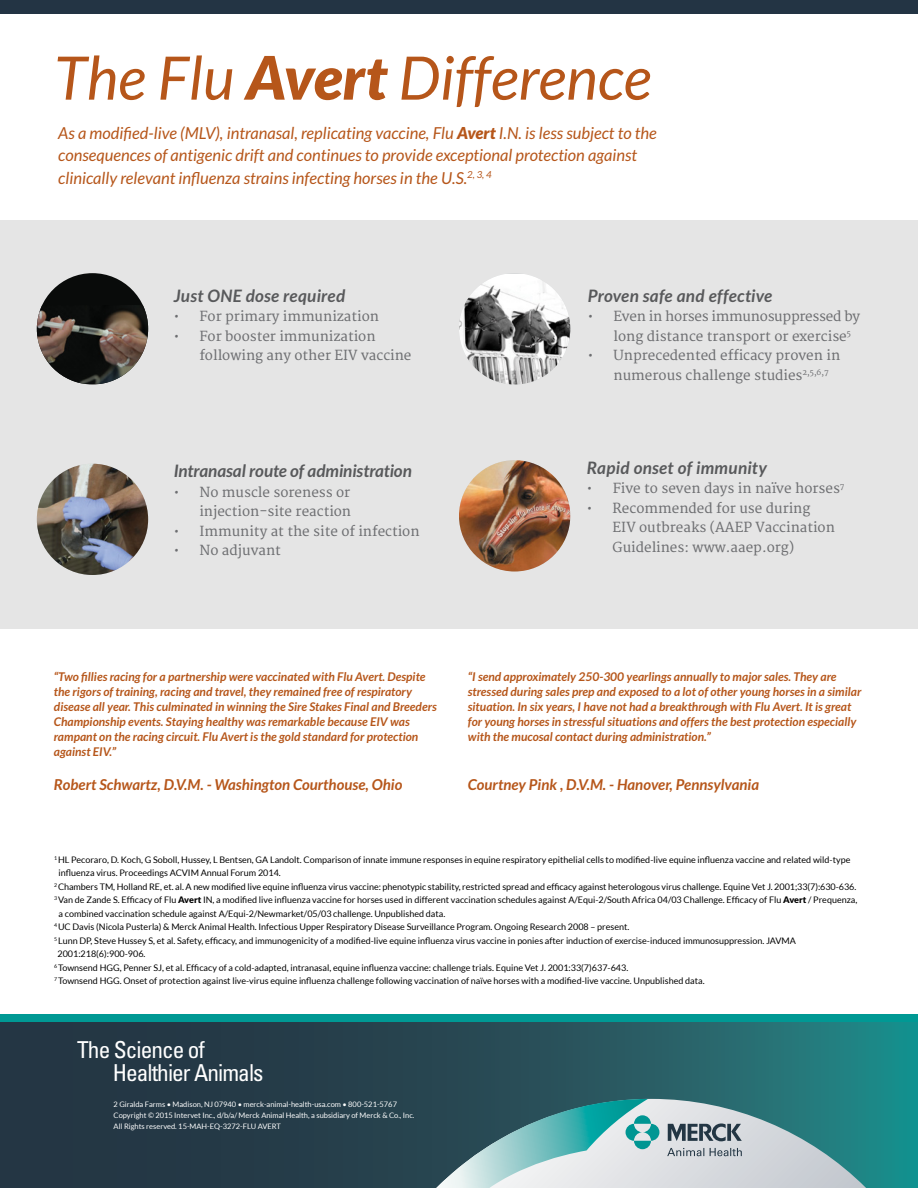
<style>
.page{position:relative;width:918px;height:1188px;background:#fff}
.page>*{position:absolute;margin:0;border:0;box-sizing:border-box;transform-origin:0 0}
.t1{font:italic 60px "Lato";color:#b6561a}
.t2{font:condensed 23.4px/22.5px "Univers";letter-spacing:-.04em;color:#fff}
.t3{font:italic 700 17.1px "Lato";letter-spacing:.005em;color:#58595b}
.t4{font:italic 16.5px/22.5px "Lato";color:#b6561a}
.t5{font:italic 700 15px "Lato";color:#b6561a}
.t6{font:13.5px/19.5px "Merriweather";color:#6d6e71}
.t7{font:13.5px "Merriweather";letter-spacing:-.02em;color:#6d6e71}
.t8{font:italic 700 12px/15px "Lato";color:#b6561a}
.t9{font:9px/13.5px "Lato";color:#000}
.t10{font:7.5px "Lato";color:#fff}
.s1{font-weight:900}
</style>
<div class="page">
<div style="left:0;top:221px;width:918px;height:408px;background:#e5e5e5"></div>
<div style="left:37px;top:273px;width:111px;height:111px;background:#090b0a;border-radius:50%"></div>
<img style="left:37px;top:305px;width:111px;height:79px">
<img style="left:37px;top:464px;width:111px;height:111px;border-radius:56px">
<img style="left:459px;top:460px;width:111px;height:112px;border-radius:56px">
<img style="left:459px;top:274px;width:111px;height:110px">
<div style="left:0;top:0;width:918px;height:14px;background:#233444"></div>
<svg style="left:0;top:1022px;width:918px;height:166px;background:#244c55"></svg>
<div style="left:0;top:1014px;width:918px;height:8px;background:#009994"></div>
<svg style="left:436px;top:1099px;width:430px;height:89px;background:#89aeb1"></svg>
<p class="t1" style="left:54px;top:45px;width:599px">The Flu <span class="s1">Avert</span> Difference</p>
<p class="t4" style="left:58px;top:122px;width:600px">As a modified-live (MLV), intranasal, replicating vaccine, Flu <span class="s1">Avert</span> I.N. is less subject to the consequences of antigenic drift and continues to provide exceptional protection against clinically relevant influenza strains infecting horses in the U.S.<sup>2,</sup> <sup>3,</sup> <sup>4</sup></p>
<p class="t3" style="left:174px;top:286px;width:173px">Just ONE dose required</p>
<p class="t6" style="left:174px;top:307px;width:207px">• For primary immunization</p>
<p class="t6" style="left:199px;top:327px;width:214px;text-indent:-26px">• For booster immunization following any other EIV vaccine</p>
<p class="t3" style="left:174px;top:461px;width:240px">Intranasal route of administration</p>
<p class="t6" style="left:174px;top:483px;width:179px;text-align:right">• No muscle soreness or injection-site reaction</p>
<p class="t6" style="left:174px;top:522px;width:247px">• Immunity at the site of infection</p>
<p class="t6" style="left:174px;top:542px;width:109px">• No adjuvant</p>
<p class="t3" style="left:588px;top:286px;width:186px">Proven safe and effective</p>
<p class="t7" style="left:588px;top:309px;width:274px">• Even in horses immunosuppressed by</p>
<p class="t6" style="left:614px;top:327px;width:239px">long distance transport or exercise<sup>5</sup></p>
<p class="t6" style="left:614px;top:346px;width:228px;text-indent:-26px">• Unprecedented efficacy proven in numerous challenge studies<sup>2,5,6,7</sup></p>
<p class="t3" style="left:587px;top:458px;width:182px">Rapid onset of immunity</p>
<p class="t6" style="left:587px;top:480px;width:259px">• Five to seven days in naïve horses<sup>7</sup></p>
<p class="t6" style="left:613px;top:499px;width:224px;text-indent:-26px">• Recommended for use during<br>EIV outbreaks (AAEP Vaccination<br>Guidelines: www.aaep.org)</p>
<p class="t8" style="left:54px;top:670px;width:384px">“Two fillies racing for a partnership were vaccinated with Flu Avert. Despite the rigors of training, racing and travel, they remained free of respiratory disease all year. This culminated in winning the Sire Stakes Final and Breeders Championship events. Staying healthy was remarkable because EIV was rampant on the racing circuit. Flu Avert is the gold standard for protection against EIV.”</p>
<p class="t8" style="left:468px;top:670px;width:395px">“I send approximately 250-300 yearlings annually to major sales. They are stressed during sales prep and exposed to a lot of other young horses in a similar situation. In six years, I have not had a breakthrough with Flu Avert. It is great for young horses in stressful situations and offers the best protection especially with the mucosal contact during administration.”</p>
<p class="t5" style="left:54px;top:776px;width:350px">Robert Schwartz, D.V.M. - Washington Courthouse, Ohio</p>
<p class="t5" style="left:468px;top:776px;width:293px">Courtney Pink , D.V.M. - Hanover, Pennsylvania</p>
<p class="t9" style="left:58px;top:853px;width:793px;text-indent:-4px"><sup>1</sup> HL Pecoraro, D. Koch, G Soboll, Hussey, L Bentsen, GA Landolt. Comparison of innate immune responses in equine respiratory epithelial cells to modified-live equine influenza vaccine and related wild-type influenza virus. Proceedings ACVIM Annual Forum 2014.</p>
<p class="t9" style="left:54px;top:880px;width:804px"><sup>2</sup> Chambers TM, Holland RE, et. al. A new modified live equine influenza virus vaccine: phenotypic stability, restricted spread and efficacy against heterologous virus challenge. Equine Vet J. 2001;33(7):630-636.</p>
<p class="t9" style="left:54px;top:893px;width:805px"><sup>3</sup> Van de Zande S. Efficacy of Flu <span class="s1">Avert</span> IN, a modified live influenza vaccine for horses used in different vaccination schedules against A/Equi-2/South Africa 04/03 Challenge. Efficacy of Flu <span class="s1">Avert</span> / Prequenza,</p>
<p class="t9" style="left:59px;top:907px;width:388px">a combined vaccination schedule against A/Equi-2/Newmarket/05/03 challenge. Unpublished data.</p>
<p class="t9" style="left:54px;top:920px;width:577px"><sup>4</sup> UC Davis (Nicola Pusterla) &amp; Merck Animal Health. Infectious Upper Respiratory Disease Surveillance Program. Ongoing Research 2008 – present.</p>
<p class="t9" style="left:57px;top:934px;width:740px;text-indent:-3px"><sup>5</sup> Lunn DP, Steve Hussey S, et al. Safety, efficacy, and immunogenicity of a modified-live equine influenza virus vaccine in ponies after induction of exercise-induced immunosuppression. JAVMA<br>2001:218(6):900-906.</p>
<p class="t9" style="left:54px;top:961px;width:576px"><sup>6</sup> Townsend HGG, Penner SJ, et al. Efficacy of a cold-adapted, intranasal, equine influenza vaccine: challenge trials. Equine Vet J. 2001:33(7)637-643.</p>
<p class="t9" style="left:54px;top:974px;width:652px"><sup>7</sup> Townsend HGG. Onset of protection against live-virus equine influenza challenge following vaccination of naïve horses with a modified-live vaccine. Unpublished data.</p>
<p class="t2" style="left:113px;top:1038px;width:152px;text-indent:-35px">The Science of<br>Healthier Animals</p>
<p class="t10" style="left:114px;top:1100px;width:285px">2 Giralda Farms • Madison, NJ 07940 • merck-animal-health-usa.com • 800-521-5767</p>
<p class="t10" style="left:114px;top:1111px;width:302px">Copyright © 2015 Intervet Inc., d/b/a/ Merck Animal Health, a subsidiary of Merck &amp; Co., Inc.</p>
<p class="t10" style="left:114px;top:1122px;width:169px">All Rights reserved. 15-MAH-EQ-3272-FLU AVERT</p>
</div>
